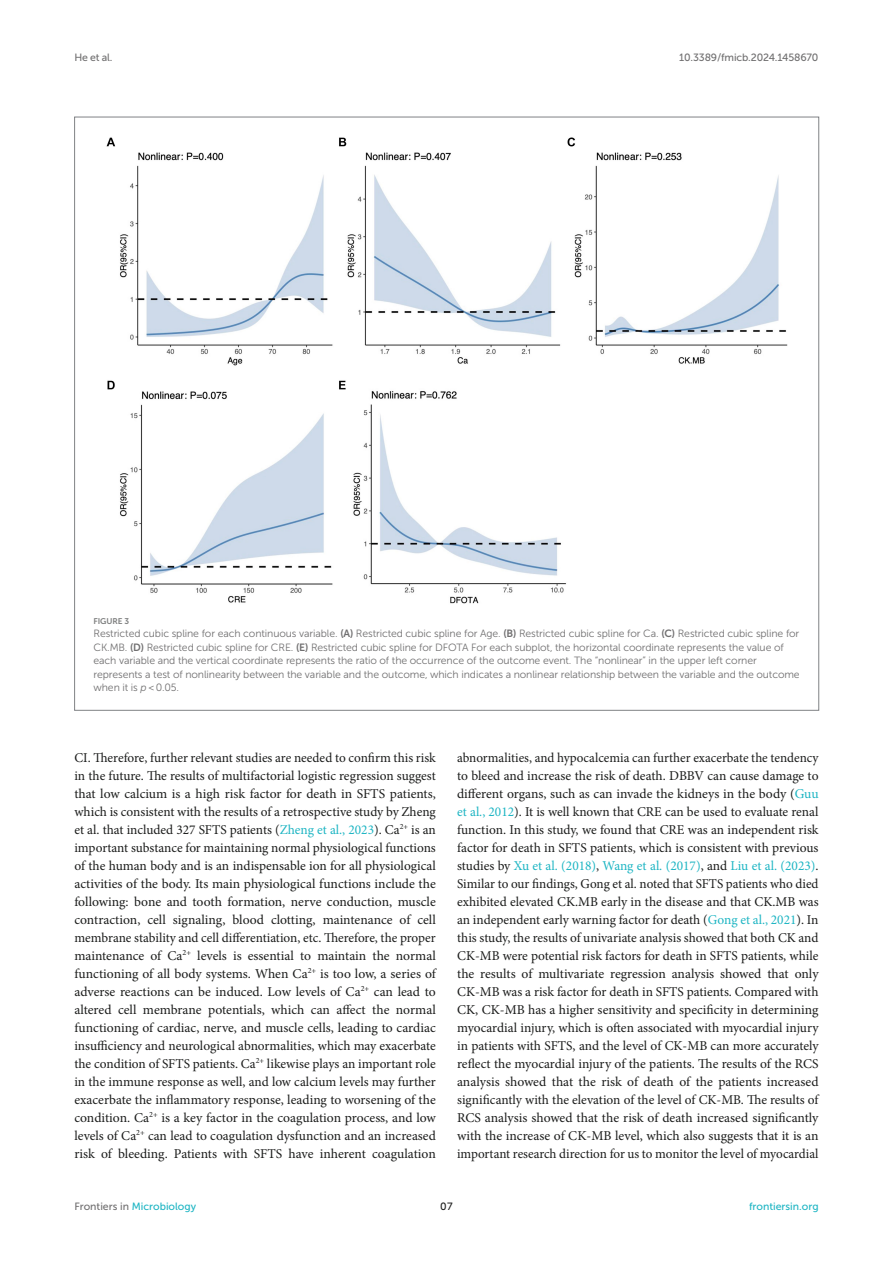
<style>
.page{position:relative;width:893px;height:1263px;background:#fff}
.page>*{position:absolute;margin:0;border:0;box-sizing:border-box;transform-origin:0 0}
.TEXT{font:13.5px/18px "Minion Pro";color:#1b1c1b;text-align:justify}
.FIG_LEG{font:10.5px/13.5px "Museo Sans 300";letter-spacing:-.01em;color:#706f70}
.t1{font:10.5px "Museo Sans 500";color:#1db5c3}
.t2{font:10.5px "Museo Sans 500";letter-spacing:-.015em;color:#706f70}
.t3{font:10.5px "Museo Sans 500";color:#1b1c1b}
.FIG_HD{font:8.25px "Museo Sans 700";letter-spacing:-.01em;color:#7e7f7f}
.s1{font-family:"Museo Sans 700"}
.s2{font-style:italic}
.s3{color:#1db5c3}
.s4{color:#706f70}
</style>
<div class="page">
<img style="left:106px;top:137px;width:682px;height:467px">
<p class="t2" style="left:74px;top:51px;width:40px">He et al.</p>
<p class="t2" style="left:679px;top:51px;width:141px">10.3389/fmicb.2024.1458670</p>
<p class="FIG_HD" style="left:94px;top:616px;width:37px">FIGURE 3</p>
<p class="FIG_LEG" style="left:94px;top:627px;width:708px">Restricted cubic spline for each continuous variable. <span class="s1">(A)</span> Restricted cubic spline for Age. <span class="s1">(B)</span> Restricted cubic spline for Ca. <span class="s1">(C)</span> Restricted cubic spline for CK.MB. <span class="s1">(D)</span> Restricted cubic spline for CRE. <span class="s1">(E)</span> Restricted cubic spline for DFOTA For each subplot, the horizontal coordinate represents the value of each variable and the vertical coordinate represents the ratio of the occurrence of the outcome event. The “nonlinear” in the upper left corner represents a test of nonlinearity between the variable and the outcome, which indicates a nonlinear relationship between the variable and the outcome when it is <span class="s2">p</span> &lt; 0.05.</p>
<p class="TEXT" style="left:74px;top:749px;width:363px">CI. Therefore, further relevant studies are needed to confirm this risk in the future. The results of multifactorial logistic regression suggest that low calcium is a high risk factor for death in SFTS patients, which is consistent with the results of a retrospective study by Zheng et al. that included 327 SFTS patients (<span class="s3">Zheng et al., 2023</span>). Ca<sup>2+</sup> is an important substance for maintaining normal physiological functions of the human body and is an indispensable ion for all physiological activities of the body. Its main physiological functions include the following: bone and tooth formation, nerve conduction, muscle contraction, cell signaling, blood clotting, maintenance of cell membrane stability and cell differentiation, etc. Therefore, the proper maintenance of Ca<sup>2+</sup> levels is essential to maintain the normal functioning of all body systems. When Ca<sup>2+</sup> is too low, a series of adverse reactions can be induced. Low levels of Ca<sup>2+</sup> can lead to altered cell membrane potentials, which can affect the normal functioning of cardiac, nerve, and muscle cells, leading to cardiac insufficiency and neurological abnormalities, which may exacerbate the condition of SFTS patients. Ca<sup>2+</sup> likewise plays an important role in the immune response as well, and low calcium levels may further exacerbate the inflammatory response, leading to worsening of the condition. Ca<sup>2+</sup> is a key factor in the coagulation process, and low levels of Ca<sup>2+</sup> can lead to coagulation dysfunction and an increased risk of bleeding. Patients with SFTS have inherent coagulation</p>
<p class="TEXT" style="left:457px;top:749px;width:363px">abnormalities, and hypocalcemia can further exacerbate the tendency to bleed and increase the risk of death. DBBV can cause damage to different organs, such as can invade the kidneys in the body (<span class="s3">Guu et al., 2012</span>). It is well known that CRE can be used to evaluate renal function. In this study, we found that CRE was an independent risk factor for death in SFTS patients, which is consistent with previous studies by <span class="s3">Xu et al. (2018)</span>, <span class="s3">Wang et al. (2017)</span>, and <span class="s3">Liu et al. (2023)</span>.<br>Similar to our findings, Gong et al. noted that SFTS patients who died exhibited elevated CK.MB early in the disease and that CK.MB was an independent early warning factor for death (<span class="s3">Gong et al., 2021</span>). In this study, the results of univariate analysis showed that both CK and CK-MB were potential risk factors for death in SFTS patients, while the results of multivariate regression analysis showed that only CK-MB was a risk factor for death in SFTS patients. Compared with CK, CK-MB has a higher sensitivity and specificity in determining myocardial injury, which is often associated with myocardial injury in patients with SFTS, and the level of CK-MB can more accurately reflect the myocardial injury of the patients. The results of the RCS analysis showed that the risk of death of the patients increased significantly with the elevation of the level of CK-MB. The results of RCS analysis showed that the risk of death increased significantly with the increase of CK-MB level, which also suggests that it is an important research direction for us to monitor the level of myocardial</p>
<p class="t1" style="left:74px;top:1200px;width:123px"><span class="s4">Frontiers in</span> Microbiology</p>
<p class="t3" style="left:440px;top:1200px;width:14px">07</p>
<p class="t1" style="left:749px;top:1200px;width:71px">frontiersin.org</p>
</div>
